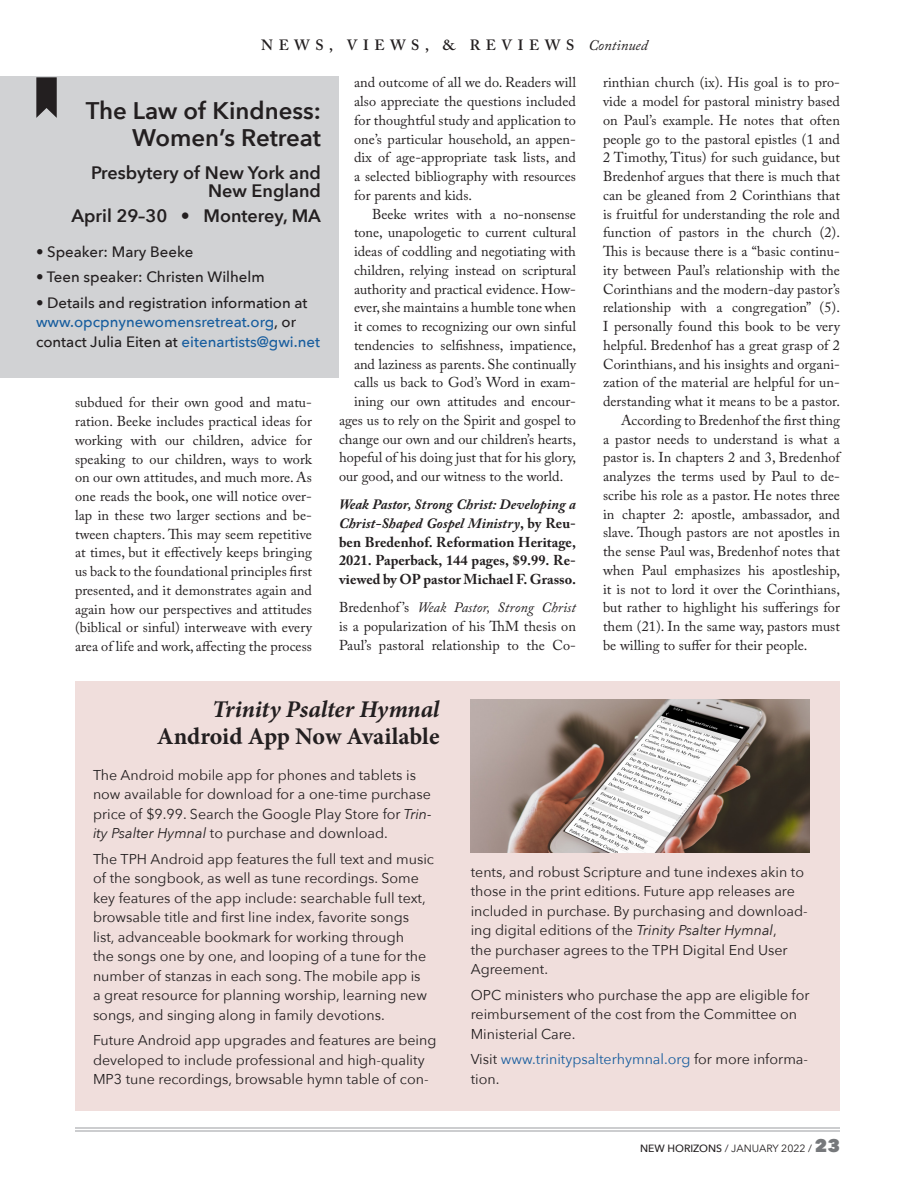
<style>
.page{position:relative;width:918px;height:1188px;background:#fff}
.page>*{position:absolute;margin:0;border:0;box-sizing:border-box;transform-origin:0 0}
.News_Views__Reviews{font:600 24px/27px "Avenir Next";color:#231f20;text-align:right}
.t1{font:700 24px "Minion Pro";letter-spacing:-.005em;color:#231f20}
.t2{font:italic 700 24px "Minion Pro";letter-spacing:-.01em;color:#231f20}
.News_Views__Reviews-2{font:600 18px/18px "Avenir Next";color:#231f20;text-align:right}
.t3{font:500 15px/19.5px "Avenir Next";color:#231f20}
.Department_name{font:600 14.85px "Adobe Caslon Pro";letter-spacing:.375em;color:#231f20}
.News_item_text{font:14.25px/18.8px "Adobe Caslon Pro";color:#231f20;text-align:justify}
.t4{font:14.25px/19.5px "Avenir Next";color:#231f20}
.Review_information_p{font:700 14.25px/18.8px "Adobe Caslon Pro";letter-spacing:.005em;color:#231f20;text-align:justify}
.t5{font:14.25px/19.5px "Avenir Next";color:#175d9e}
.t6{font:10.5px "Avenir Next";color:#231f20}
.s1{font-weight:400;font-style:italic}
.s2{color:#175d9e}
.s3{font-style:italic}
.s4{color:#231f20}
.s5{font-weight:500}
.s6{font-weight:800;font-size:18px;color:#76787b}
</style>
<div class="page">
<hr style="left:75px;top:1127px;width:765px;height:2px;background:#bcbdc0">
<hr style="left:75px;top:1130px;width:765px;height:2px;background:#bcbdc0">
<div style="left:458px;top:681px;width:382px;height:430px;background:#f0dedc"></div>
<div style="left:0;top:77px;width:339px;height:301px;background:#d1d2d4"></div>
<svg style="left:36px;top:77px;width:21px;height:41px"></svg>
<div style="left:75px;top:681px;width:383px;height:430px;background:#f0dedc"></div>
<img style="left:471px;top:699px;width:339px;height:153px">
<p class="Department_name" style="left:261px;top:36px;width:388px">NEWS, VIEWS, &amp; REVIEWS <span class="s1">Continued</span></p>
<p class="News_Views__Reviews" style="left:86px;top:96px;width:237px">The Law of Kindness:<br>Women’s Retreat</p>
<p class="News_Views__Reviews-2" style="left:91px;top:163px;width:231px">Presbytery of New York and<br>New England</p>
<p class="News_Views__Reviews-2" style="left:72px;top:207px;width:251px">April 29–30 • Monterey, MA</p>
<p class="t3" style="left:36px;top:241px;width:159px">• Speaker: Mary Beeke</p>
<p class="t3" style="left:36px;top:267px;width:230px">• Teen speaker: Christen Wilhelm</p>
<p class="t3" style="left:36px;top:292px;width:285px">• Details and registration information at <span class="s2">www.opcpnynewomensretreat.org</span>, or contact Julia Eiten at <span class="s2">eitenartists@gwi.net</span></p>
<p class="News_item_text" style="left:75px;top:393px;width:239px">subdued for their own good and matu&shy;ration. Beeke includes practical ideas for working with our children, advice for speaking to our children, ways to work on our own attitudes, and much more. As one reads the book, one will notice over&shy;lap in these two larger sections and be&shy;tween chapters. This may seem repetitive at times, but it effectively keeps bringing us back to the foundational principles first presented, and it demonstrates again and again how our perspectives and attitudes (biblical or sinful) interweave with every area of life and work, affecting the process</p>
<p class="News_item_text" style="left:354px;top:73px;width:224px">and outcome of all we do. Readers will also appreciate the questions included for thoughtful study and application to one’s particular household, an appen&shy;dix of age-appropriate task lists, and a selected bibliography with resources for parents and kids.</p>
<p class="News_item_text" style="left:372px;top:204px;width:206px">Beeke writes with a no-nonsense</p>
<p class="News_item_text" style="left:354px;top:223px;width:223px">tone, unapologetic to current cultural</p>
<p class="News_item_text" style="left:354px;top:242px;width:224px">ideas of coddling and negotiating with</p>
<p class="News_item_text" style="left:354px;top:261px;width:224px">children, relying instead on scriptural</p>
<p class="News_item_text" style="left:354px;top:279px;width:224px">authority and practical evidence. How-</p>
<p class="News_item_text" style="left:354px;top:298px;width:223px">ever, she maintains a humble tone when</p>
<p class="News_item_text" style="left:354px;top:317px;width:224px">it comes to recognizing our own sinful</p>
<p class="News_item_text" style="left:354px;top:336px;width:224px">tendencies to selfishness, impatience,</p>
<p class="News_item_text" style="left:354px;top:354px;width:224px">and laziness as parents. She continually</p>
<p class="News_item_text" style="left:354px;top:373px;width:224px">calls us back to God’s Word in exam-</p>
<p class="News_item_text" style="left:354px;top:392px;width:224px">ining our own attitudes and encour-</p>
<p class="News_item_text" style="left:339px;top:411px;width:238px">ages us to rely on the Spirit and gospel to</p>
<p class="News_item_text" style="left:339px;top:429px;width:239px">change our own and our children’s hearts,</p>
<p class="News_item_text" style="left:339px;top:448px;width:239px">hopeful of his doing just that for his glory,</p>
<p class="News_item_text" style="left:339px;top:467px;width:226px">our good, and our witness to the world.</p>
<p class="Review_information_p" style="left:339px;top:495px;width:239px"><span class="s3">Weak Pastor, Strong Christ: Developing a Christ-Shaped Gospel Ministry</span>, by Reu&shy;ben Bredenhof. Reformation Heritage, 2021. Paperback, 144 pages, $9.99. Re&shy;viewed by OP pastor Michael F. Grasso.</p>
<p class="News_item_text" style="left:339px;top:598px;width:239px">Bredenhof ’s <span class="s3">Weak Pastor, Strong Christ </span>is a popularization of his ThM thesis on Paul’s pastoral relationship to the Co-</p>
<p class="News_item_text" style="left:603px;top:73px;width:239px">rinthian church (ix). His goal is to pro&shy;vide a model for pastoral ministry based on Paul’s example. He notes that often people go to the pastoral epistles (1 and 2 Timothy, Titus) for such guidance, but Bredenhof argues that there is much that can be gleaned from 2 Corinthians that is fruitful for understanding the role and function of pastors in the church (2).<br>This is because there is a “basic continu&shy;ity between Paul’s relationship with the Corinthians and the modern-day pastor’s relationship with a congregation” (5).<br>I personally found this book to be very helpful. Bredenhof has a great grasp of 2<br>Corinthians, and his insights and organi&shy;zation of the material are helpful for un&shy;derstanding what it means to be a pastor.</p>
<p class="News_item_text" style="left:603px;top:411px;width:239px;text-indent:18px">According to Bredenhof the first thing a pastor needs to understand is what a pastor is. In chapters 2 and 3, Bredenhof analyzes the terms used by Paul to de&shy;scribe his role as a pastor. He notes three in chapter 2: apostle, ambassador, and slave. Though pastors are not apostles in the sense Paul was, Bredenhof notes that when Paul emphasizes his apostleship, it is not to lord it over the Corinthians, but rather to highlight his sufferings for them (21). In the same way, pastors must be willing to suffer for their people.</p>
<p class="t2" style="left:212px;top:692px;width:229px">Trinity Psalter Hymnal</p>
<p class="t1" style="left:157px;top:719px;width:284px">Android App Now Available</p>
<p class="t4" style="left:93px;top:764px;width:340px">The Android mobile app for phones and tablets is now available for download for a one-time purchase price of $9.99. Search the Google Play Store for <span class="s3">Trin&shy;ity Psalter Hymnal</span> to purchase and download.</p>
<p class="t4" style="left:93px;top:848px;width:343px">The TPH Android app features the full text and music of the songbook, as well as tune recordings. Some key features of the app include: searchable full text, browsable title and first line index, favorite songs list, advanceable bookmark for working through<br>the songs one by one, and looping of a tune for the number of stanzas in each song. The mobile app is<br>a great resource for planning worship, learning new songs, and singing along in family devotions.</p>
<p class="t4" style="left:93px;top:1030px;width:345px">Future Android app upgrades and features are being developed to include professional and high-quality<br>MP3 tune recordings, browsable hymn table of con-</p>
<p class="t4" style="left:471px;top:861px;width:338px">tents, and robust Scripture and tune indexes akin to those in the print editions. Future app releases are included in purchase. By purchasing and download&shy;ing digital editions of the <span class="s3">Trinity Psalter Hymnal</span>,<br>the purchaser agrees to the TPH Digital End User Agreement.</p>
<p class="t4" style="left:471px;top:984px;width:340px">OPC ministers who purchase the app are eligible for reimbursement of the cost from the Committee on<br>Ministerial Care.</p>
<p class="t5" style="left:471px;top:1049px;width:339px"><span class="s4">Visit</span> www.trinitypsalterhymnal.org <span class="s4">for more informa&shy;tion.</span></p>
<p class="t6" style="left:640px;top:1139px;width:201px"><span class="s5">NEW HORIZONS</span> / JANUARY 2022 / <span class="s6">23</span></p>
</div>
